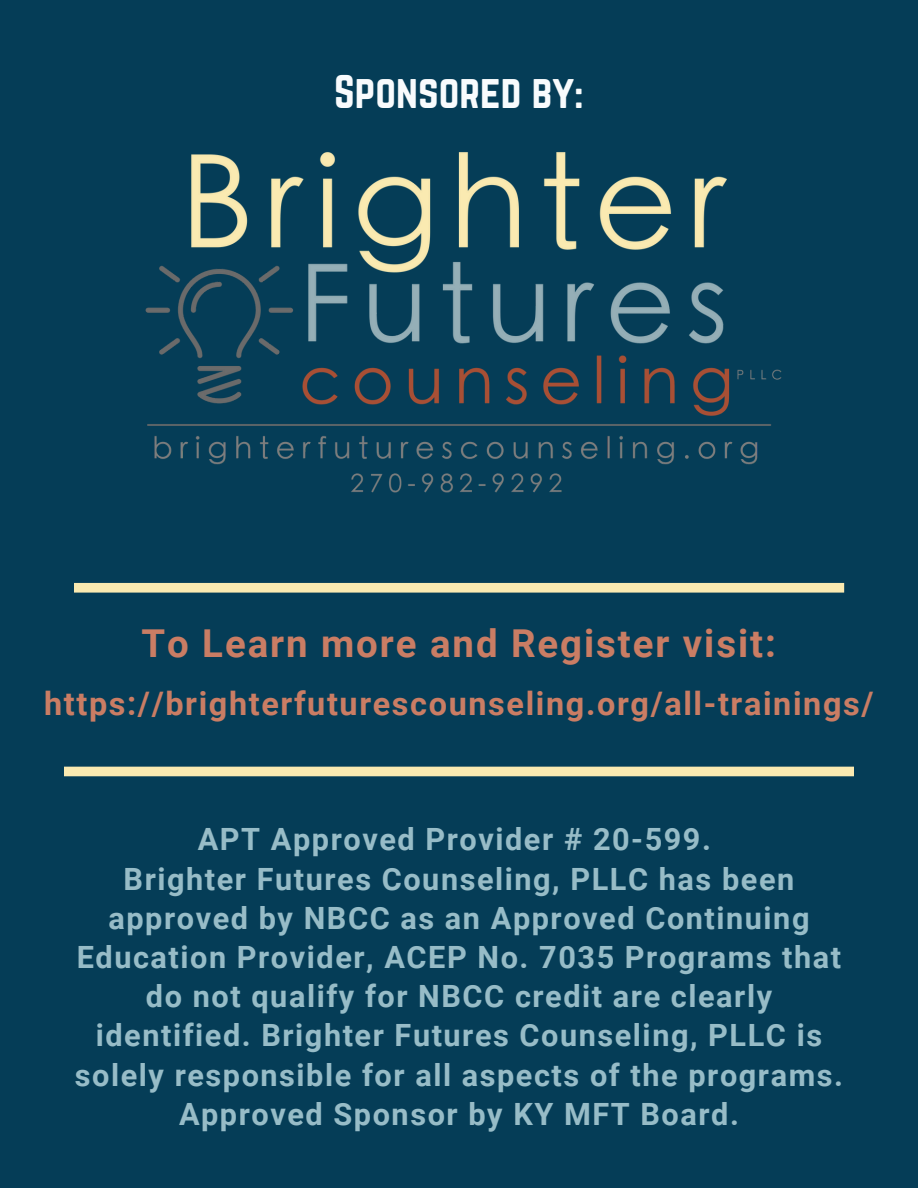
<style>
.page{position:relative;width:918px;height:1188px;background:#053d57}
.page>*{position:absolute;margin:0;border:0;box-sizing:border-box;transform-origin:0 0}
.t1{font:41.4px "Norwester";color:#f8fbfd}
.t2{font:700 38.4px "Roboto";letter-spacing:.05em;color:#ca7d64}
.t3{font:700 32.4px "Roboto";letter-spacing:.05em;color:#ca7d64}
.t4{font:700 30.75px/39.2px "Roboto";letter-spacing:.05em;color:#97bcc7;text-align:center}
</style>
<div class="page">
<svg style="left:74px;top:583px;width:770px;height:10px;background:#efe2ad"></svg>
<div style="left:64px;top:767px;width:790px;height:9px;background:#faeab1"></div>
<img style="left:145px;top:152px;width:637px;height:341px">
<h1 class="t1" style="left:334px;top:67px;width:251px">SPONSORED BY:</h1>
<p class="t2" style="left:141px;top:622px;width:636px">To Learn more and Register visit:</p>
<p class="t3" style="left:44px;top:685px;width:831px">https://brighterfuturescounseling.org/all-trainings/</p>
<p class="t4" style="left:75px;top:820px;width:770px">APT Approved Provider # 20-599.<br>Brighter Futures Counseling, PLLC has been approved by NBCC as an Approved Continuing Education Provider, ACEP No. 7035 Programs that do not qualify for NBCC credit are clearly identified. Brighter Futures Counseling, PLLC is solely responsible for all aspects of the programs.<br>Approved Sponsor by KY MFT Board.</p>
</div>
